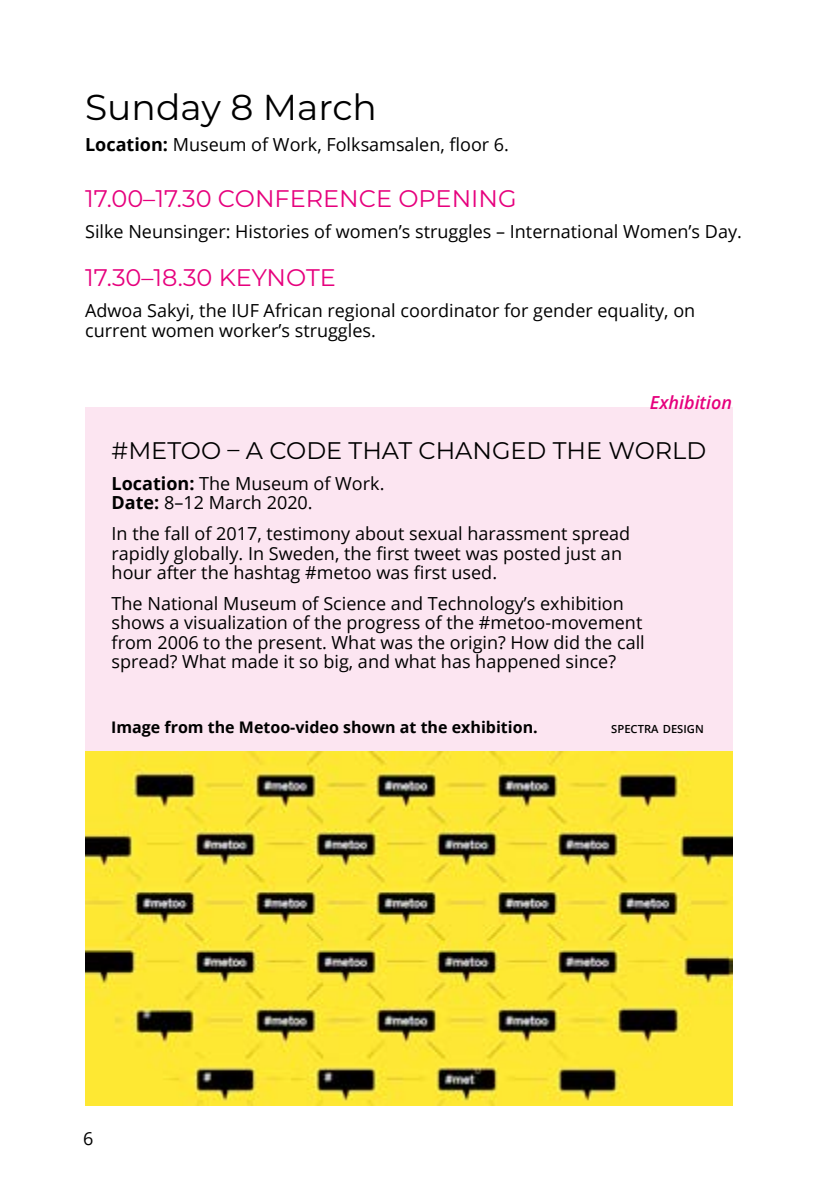
<style>
.page{position:relative;width:840px;height:1191px;background:#fff}
.page>*{position:absolute;margin:0;border:0;box-sizing:border-box;transform-origin:0 0}
.t1{font:36px "Montserrat";color:#000}
.t2{font:24px "Montserrat";color:#e6007d}
.t3{font:24px "Montserrat";color:#000}
.t4{font:18px/19.4px "Open Sans";color:#000}
.t5{font:italic 600 18px "Open Sans";color:#e6007d}
.t6{font:700 16px "Open Sans";color:#000}
.t7{font:600 11.2px "Open Sans";color:#000}
.s1{font-weight:700}
</style>
<div class="page">
<div style="left:85px;top:407px;width:646px;height:699px;background:#fce5f1"></div>
<img style="left:85px;top:752px;width:646px;height:354px">
<h1 class="t1" style="left:85px;top:82px;width:293px">Sunday 8 March</h1>
<p class="t4" style="left:85px;top:134px;width:425px"><span class="s1">Location:</span> Museum of Work, Folksamsalen, floor 6.</p>
<h2 class="t2" style="left:85px;top:182px;width:433px">17.00–17.30 CONFERENCE OPENING</h2>
<p class="t4" style="left:85px;top:221px;width:658px">Silke Neunsinger: Histories of women’s struggles – International Women’s Day.</p>
<h2 class="t2" style="left:85px;top:261px;width:252px">17.30–18.30 KEYNOTE</h2>
<p class="t4" style="left:85px;top:300px;width:611px">Adwoa Sakyi, the IUF African regional coordinator for gender equality, on current women worker’s struggles.</p>
<p class="t5" style="left:649px;top:390px;width:84px">Exhibition</p>
<h2 class="t3" style="left:111px;top:434px;width:595px">#METOO – A CODE THAT CHANGED THE WORLD</h2>
<p class="t4" style="left:111px;top:473px;width:274px"><span class="s1">Location:</span> The Museum of Work.<br><span class="s1">Date:</span> 8–12 March 2020.</p>
<p class="t4" style="left:111px;top:523px;width:520px">In the fall of 2017, testimony about sexual harassment spread rapidly globally. In Sweden, the first tweet was posted just an hour after the hashtag #metoo was first used.</p>
<p class="t4" style="left:111px;top:593px;width:534px">The National Museum of Science and Technology’s exhibition shows a visualization of the progress of the #metoo-movement from 2006 to the present. What was the origin? How did the call spread? What made it so big, and what has happened since?</p>
<p class="t6" style="left:111px;top:715px;width:428px">Image from the Metoo-video shown at the exhibition.</p>
<p class="t7" style="left:611px;top:720px;width:94px">SPECTRA DESIGN</p>
<p class="t4" style="left:83px;top:1128px;width:12px">6</p>
</div>
